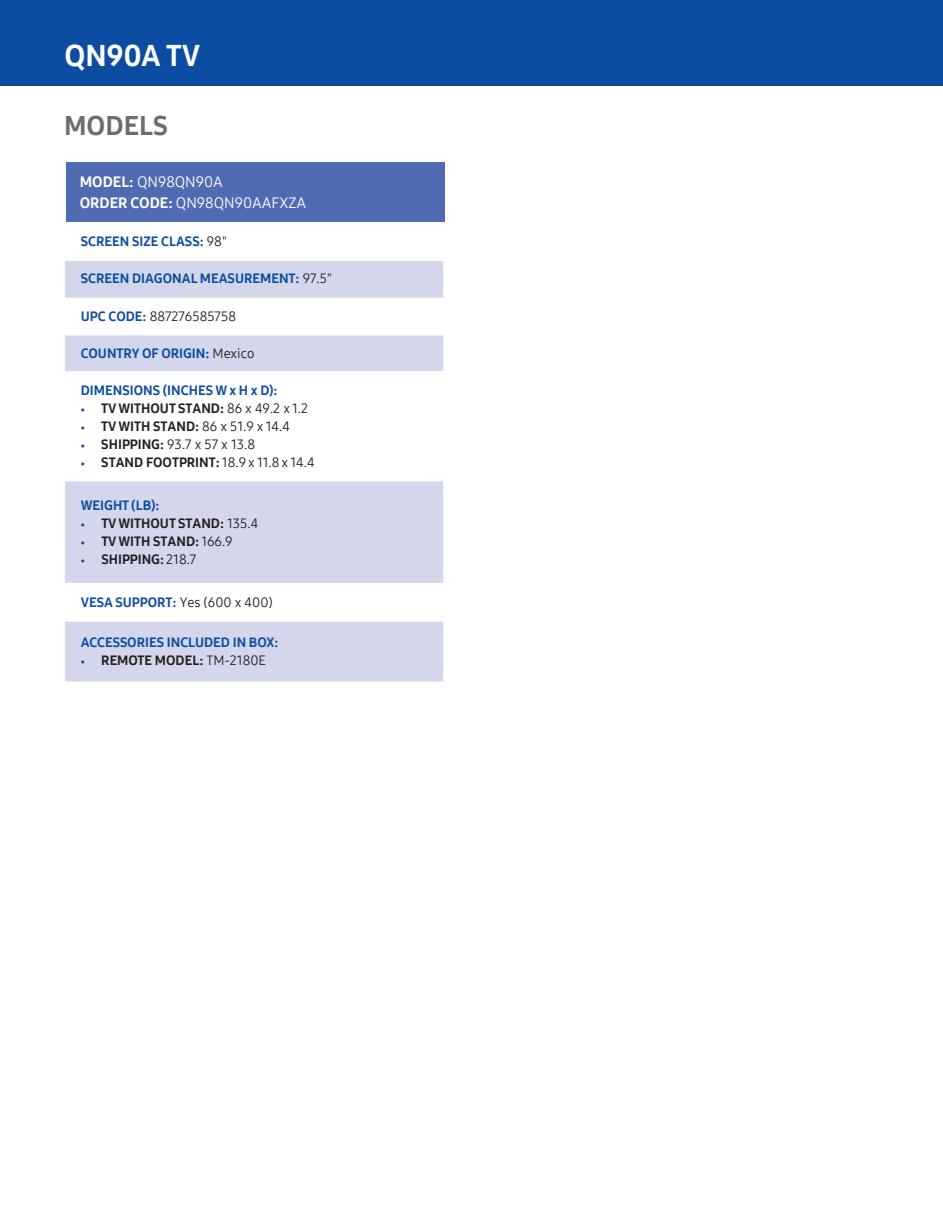
<style>
.page{position:relative;width:943px;height:1215px;background:#fff}
.page>*{position:absolute;margin:0;border:0;box-sizing:border-box;transform-origin:0 0}
.t1{font:30px "Samsung One 800";color:#fff}
.t2{font:27px "Samsung One 800";color:#6c6d70}
.t3{font:15px/21px "Samsung One 400";color:#fff}
.t4{font:13.5px "Samsung One 800";color:#231f20}
.t5{font:13.5px "Samsung One 800";color:#0d4da1}
.t6{font:13.5px "Samsung One 400";color:#231f20}
.s1{font-family:"Samsung One 800"}
.s2{font-family:"Samsung One 400";color:#231f20}
.s3{font-family:"Samsung One 800";color:#0d4da1}
.s4{font-size:9px;color:#0d4da1}
.s5{font-family:"Samsung One 400"}
.s6{font-family:"Samsung One 800";font-size:9px;color:#0d4da1}
</style>
<div class="page">
<svg style="left:65px;top:261px;width:378px;height:420px;fill:#d4d6eb"></svg>
<div style="left:0;top:0;width:942px;height:86px;background:#0d4da1"></div>
<div style="left:66px;top:162px;width:378px;height:60px;background:#516bb3"></div>
<h1 class="t1" style="left:64px;top:35px;width:137px">QN90A TV</h1>
<h2 class="t2" style="left:64px;top:107px;width:105px">MODELS</h2>
<p class="t3" style="left:80px;top:171px;width:228px"><span class="s1">MODEL:</span> QN98QN90A<br><span class="s1">ORDER CODE:</span> QN98QN90AAFXZA</p>
<p class="t5" style="left:81px;top:232px;width:147px">SCREEN SIZE CLASS: <span class="s2">98"</span></p>
<p class="t5" style="left:81px;top:270px;width:252px">SCREEN DIAGONAL MEASUREMENT: <span class="s2">97.5"</span></p>
<p class="t6" style="left:81px;top:307px;width:157px"><span class="s3">UPC CODE:</span> 887276585758</p>
<p class="t5" style="left:81px;top:344px;width:175px">COUNTRY OF ORIGIN: <span class="s2">Mexico</span></p>
<p class="t5" style="left:81px;top:381px;width:198px">DIMENSIONS (INCHES W x H x D):</p>
<p class="t4" style="left:81px;top:399px;width:229px"><span class="s4">•</span> TV WITHOUT STAND: <span class="s5">86 x 49.2 x 1.2</span></p>
<p class="t4" style="left:81px;top:417px;width:210px"><span class="s4">•</span> TV WITH STAND: <span class="s5">86 x 51.9 x 14.4</span></p>
<p class="t6" style="left:81px;top:435px;width:176px"><span class="s6">•</span> <span class="s1">SHIPPING:</span> 93.7 x 57 x 13.8</p>
<p class="t4" style="left:81px;top:453px;width:235px"><span class="s4">•</span> STAND FOOTPRINT: <span class="s5">18.9 x 11.8 x 14.4</span></p>
<p class="t5" style="left:81px;top:496px;width:80px">WEIGHT (LB):</p>
<p class="t4" style="left:81px;top:514px;width:179px"><span class="s4">•</span> TV WITHOUT STAND: <span class="s5">135.4</span></p>
<p class="t4" style="left:81px;top:532px;width:153px"><span class="s4">•</span> TV WITH STAND: <span class="s5">166.9</span></p>
<p class="t4" style="left:81px;top:550px;width:117px"><span class="s4">•</span> SHIPPING: <span class="s5">218.7</span></p>
<p class="t5" style="left:81px;top:593px;width:193px">VESA SUPPORT: <span class="s2">Yes (600 x 400)</span></p>
<p class="t5" style="left:81px;top:633px;width:199px">ACCESSORIES INCLUDED IN BOX:</p>
<p class="t4" style="left:81px;top:651px;width:187px"><span class="s4">•</span> REMOTE MODEL: <span class="s5">TM-2180E</span></p>
</div>
